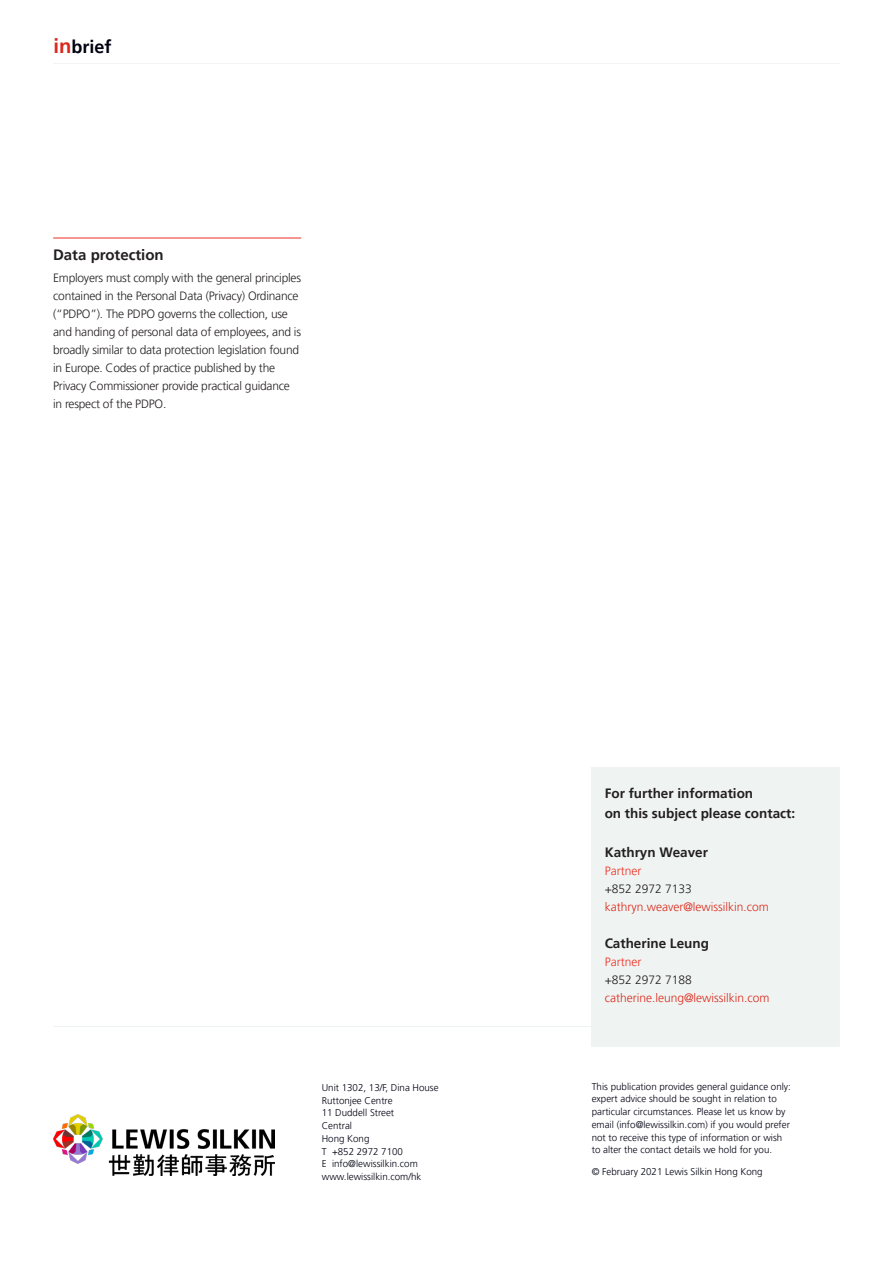
<style>
.page{position:relative;width:893px;height:1263px;background:#fff}
.page>*{position:absolute;margin:0;border:0;box-sizing:border-box;transform-origin:0 0}
.t1{font:700 18px "Frutiger LT Pro";color:#000212}
.IL_Inbrief_Subhead{font:700 15px "Frutiger LT Pro";color:#231f20}
.t2{font:700 13.5px/19.5px "Frutiger LT Pro";color:#231f20}
.IL_Inbrief_Body_Text{font:300 12px/18px "Frutiger LT Pro";letter-spacing:-.02em;color:#231f20}
.t3{font:300 12px/18px "Frutiger LT Pro";color:#da291c}
.t4{font:300 9.75px/12.8px "Frutiger LT Pro";color:#000212}
.s1{font-size:20.25px;color:#da291c}
.s2{color:#ee2e22}
.s3{color:#231f20}
</style>
<div class="page">
<img style="left:53px;top:1114px;width:221px;height:62px">
<hr style="left:53px;top:63px;width:787px;height:1px;background:#eff4f2">
<hr style="left:53px;top:1026px;width:787px;height:1px;background:#eff4f2">
<hr style="left:53px;top:238px;width:248px;height:1px;background:#ee2e22">
<div style="left:592px;top:767px;width:248px;height:279px;background:#eff4f2"></div>
<p class="t1" style="left:54px;top:36px;width:60px"><span class="s1">in</span>brief</p>
<p class="IL_Inbrief_Subhead" style="left:53px;top:245px;width:112px">Data protection</p>
<p class="IL_Inbrief_Body_Text" style="left:53px;top:269px;width:249px">Employers must comply with the general principles contained in the Personal Data (Privacy) Ordinance (“PDPO”). The PDPO governs the collection, use and handing of personal data of employees, and is broadly similar to data protection legislation found in Europe. Codes of practice published by the Privacy Commissioner provide practical guidance in respect of the PDPO.</p>
<p class="t4" style="left:322px;top:1081px;width:118px">Unit 1302, 13/F, Dina House</p>
<p class="t4" style="left:322px;top:1094px;width:72px">Ruttonjee Centre</p>
<p class="t4" style="left:322px;top:1107px;width:74px">11 Duddell Street</p>
<p class="t4" style="left:322px;top:1119px;width:32px">Central</p>
<p class="t4" style="left:322px;top:1132px;width:49px">Hong Kong</p>
<p class="t4" style="left:322px;top:1145px;width:98px">T +852 2972 7100<br>E info@lewissilkin.com</p>
<p class="t4" style="left:322px;top:1170px;width:101px">www.lewissilkin.com/hk</p>
<p class="t2" style="left:605px;top:784px;width:192px">For further information<br>on this subject please contact:</p>
<p class="t2" style="left:605px;top:842px;width:105px">Kathryn Weaver</p>
<p class="t3" style="left:605px;top:862px;width:166px"><span class="s2">Partner<br></span><span class="s3">+852 2972 7133 </span>kathryn.weaver@lewissilkin.com</p>
<p class="t2" style="left:605px;top:934px;width:106px">Catherine Leung</p>
<p class="t3" style="left:605px;top:953px;width:166px"><span class="s2">Partner<br></span><span class="s3">+852 2972 7188 </span>catherine.leung@lewissilkin.com</p>
<p class="t4" style="left:592px;top:1080px;width:201px">This publication provides general guidance only: expert advice should be sought in relation to particular circumstances. Please let us know by email (info@lewissilkin.com) if you would prefer not to receive this type of information or wish to alter the contact details we hold for you.</p>
<p class="t4" style="left:592px;top:1165px;width:172px">© February 2021 Lewis Silkin Hong Kong</p>
</div>
